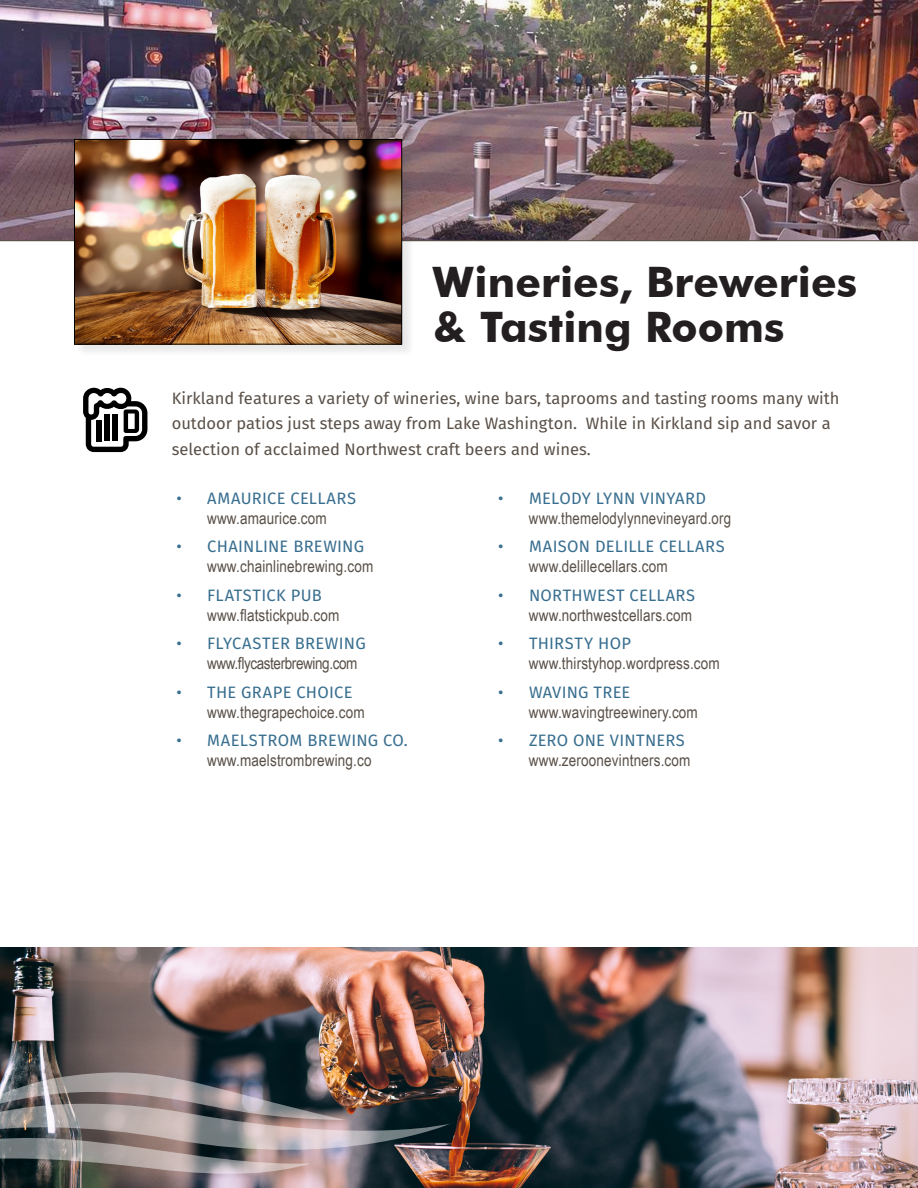
<style>
.page{position:relative;width:918px;height:1188px;background:#fff}
.page>*{position:absolute;margin:0;border:0;box-sizing:border-box;transform-origin:0 0}
.body_copy{font:700 42px/45px "Futura BT";letter-spacing:.005em;color:#231f20}
.t1{font:16.5px/19.8px "Arial Narrow";letter-spacing:.01em;color:#595048}
.body_copy-2{font:16.5px/25.5px "Fira Sans";color:#595048}
.t2{font:16.5px/19.8px "Arial Narrow";letter-spacing:-.025em;color:#595048}
.t3{font:16.5px/19.8px "Fira Sans";letter-spacing:.02em;color:#386e8f;text-align:center}
.s1{font-family:"Arial Narrow";color:#595048}
.s2{font-family:"Fira Sans";color:#386e8f}
</style>
<div class="page">
<img style="left:0;top:0;width:918px;height:241px">
<div style="left:76px;top:141px;width:339px;height:217px;background:#231f20;opacity:.1"></div>
<img style="left:76px;top:141px;width:324px;height:201px">
<div style="left:74px;top:139px;width:328px;height:205px;border:1px solid #000"></div>
<img style="left:0;top:947px;width:918px;height:241px">
<img style="left:0;top:1071px;width:451px;height:107px">
<svg style="left:83px;top:387px;width:64px;height:65px"></svg>
<p class="body_copy" style="left:433px;top:259px;width:426px">Wineries, Breweries &amp; Tasting Rooms</p>
<p class="body_copy-2" style="left:172px;top:385px;width:669px">Kirkland features a variety of wineries, wine bars, taprooms and tasting rooms many with outdoor patios just steps away from Lake Washington. While in Kirkland sip and savor a selection of acclaimed Northwest craft beers and wines.</p>
<p class="t3" style="left:176px;top:488px;width:181px">• AMAURICE CELLARS <span class="s1">www.amaurice.com</span></p>
<p class="t1" style="left:207px;top:536px;width:168px;text-indent:-31px"><span class="s2">• CHAINLINE BREWING </span>www.chainlinebrewing.com</p>
<p class="t1" style="left:207px;top:584px;width:134px;text-indent:-31px"><span class="s2">• FLATSTICK PUB </span>www.flatstickpub.com</p>
<p class="t2" style="left:207px;top:633px;width:160px;text-indent:-31px"><span class="s2">• FLYCASTER BREWING </span>www.flycasterbrewing.com</p>
<p class="t1" style="left:207px;top:681px;width:159px;text-indent:-31px"><span class="s2">• THE GRAPE CHOICE </span>www.thegrapechoice.com</p>
<p class="t1" style="left:176px;top:730px;width:233px;text-align:center"><span class="s2">• MAELSTROM BREWING CO. </span>www.maelstrombrewing.co</p>
<p class="t1" style="left:529px;top:487px;width:204px;text-indent:-31px"><span class="s2">• MELODY LYNN VINYARD </span>www.themelodylynnevineyard.org</p>
<p class="t1" style="left:529px;top:536px;width:197px;text-indent:-31px"><span class="s2">• MAISON DELILLE CELLARS </span>www.delillecellars.com</p>
<p class="t1" style="left:498px;top:584px;width:198px;text-align:right"><span class="s2">• NORTHWEST CELLARS </span>www.northwestcellars.com</p>
<p class="t1" style="left:529px;top:633px;width:192px;text-indent:-31px"><span class="s2">• THIRSTY HOP </span>www.thirstyhop.wordpress.com</p>
<p class="t1" style="left:529px;top:681px;width:170px;text-indent:-31px"><span class="s2">• WAVING TREE </span>www.wavingtreewinery.com</p>
<p class="t1" style="left:529px;top:730px;width:163px;text-indent:-31px"><span class="s2">• ZERO ONE VINTNERS </span>www.zeroonevintners.com</p>
</div>
